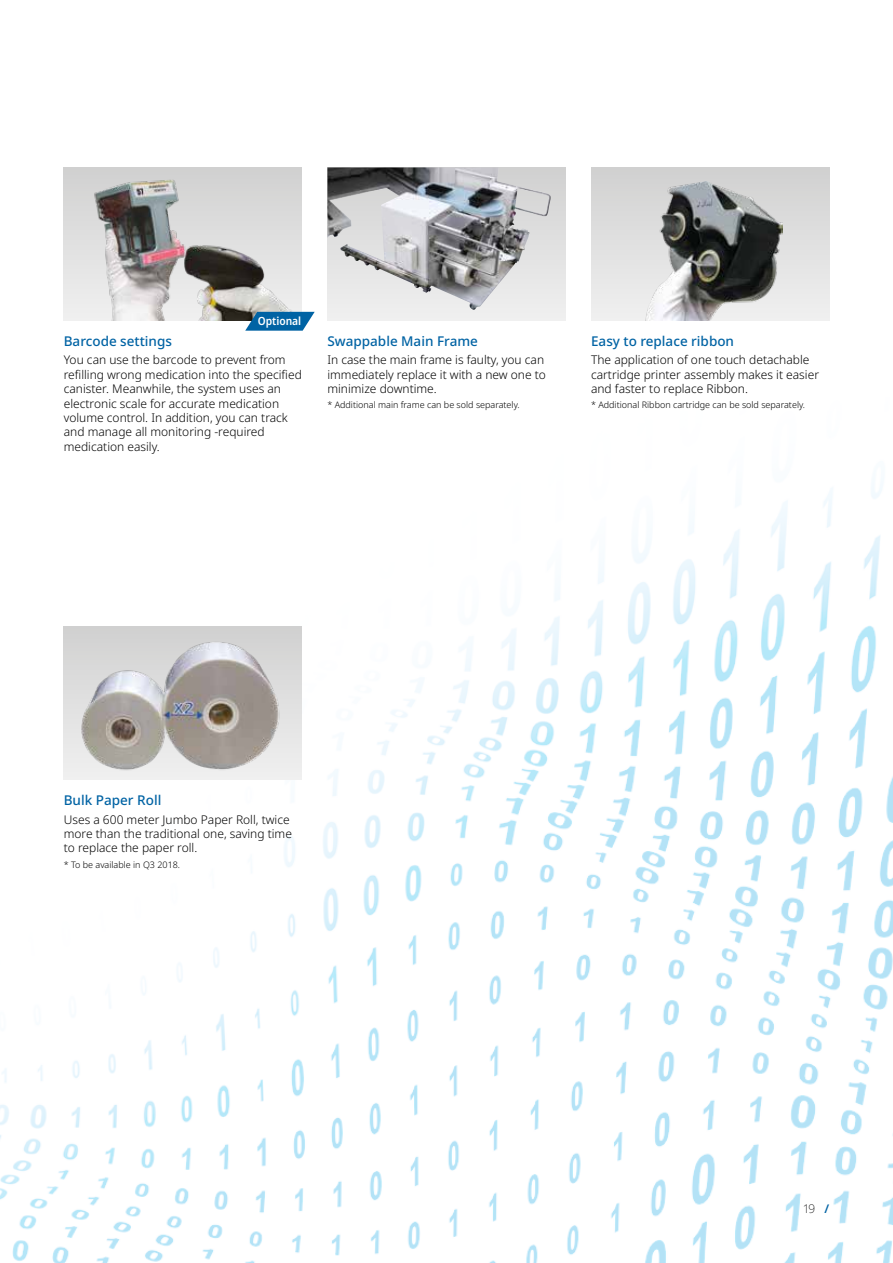
<style>
.page{position:relative;width:893px;height:1263px;background:#fff}
.page>*{position:absolute;margin:0;border:0;box-sizing:border-box;transform-origin:0 0}
.t1{font:500 13.5px "Noto Sans";color:#0063a4}
.t2{font:300 12px/14.4px "Noto Sans";color:#000}
.t3{font:200 12px "Noto Sans";color:#000}
.t4{font:600 semi-condensed 11.25px "Noto Sans";color:#fff}
.t5{font:300 9px "Noto Sans";color:#000}
.s1{font-weight:600;color:#0063a4}
</style>
<div class="page">
<img style="left:0;top:483px;width:893px;height:780px">
<div style="left:64px;top:627px;width:238px;height:153px;background:linear-gradient(to bottom,#d1d1d0,#f0f0f0)"></div>
<img style="left:81px;top:627px;width:221px;height:153px">
<img style="left:64px;top:167px;width:238px;height:154px">
<div style="left:327px;top:167px;width:239px;height:154px;background:linear-gradient(to bottom,#cdcdcd,#f0f1f0)"></div>
<img style="left:327px;top:167px;width:203px;height:143px">
<div style="left:591px;top:167px;width:238px;height:154px;background:linear-gradient(to bottom,#d0d0d0,#f0f0f0)"></div>
<img style="left:638px;top:182px;width:144px;height:139px">
<svg style="left:245px;top:312px;width:70px;height:19px"></svg>
<p class="t4" style="left:258px;top:313px;width:45px">Optional</p>
<p class="t1" style="left:64px;top:331px;width:110px">Barcode settings</p>
<p class="t2" style="left:64px;top:353px;width:240px">You can use the barcode to prevent from refilling wrong medication into the specified canister. Meanwhile, the system uses an electronic scale for accurate medication volume control. In addition, you can track and manage all monitoring -required medication easily.</p>
<p class="t1" style="left:327px;top:331px;width:152px">Swappable Main Frame</p>
<p class="t2" style="left:327px;top:353px;width:220px">In case the main frame is faulty, you can immediately replace it with a new one to minimize downtime.</p>
<p class="t5" style="left:327px;top:399px;width:194px">* Additional main frame can be sold separately.</p>
<p class="t1" style="left:591px;top:331px;width:145px">Easy to replace ribbon</p>
<p class="t2" style="left:591px;top:353px;width:229px">The application of one touch detachable cartridge printer assembly makes it easier and faster to replace Ribbon.</p>
<p class="t5" style="left:591px;top:399px;width:216px">* Additional Ribbon cartridge can be sold separately.</p>
<p class="t1" style="left:64px;top:790px;width:99px">Bulk Paper Roll</p>
<p class="t2" style="left:64px;top:812px;width:230px">Uses a 600 meter Jumbo Paper Roll, twice more than the traditional one, saving time to replace the paper roll.</p>
<p class="t5" style="left:64px;top:858px;width:118px">* To be available in Q3 2018.</p>
<p class="t3" style="left:804px;top:1200px;width:27px">19 <span class="s1">/</span></p>
</div>
